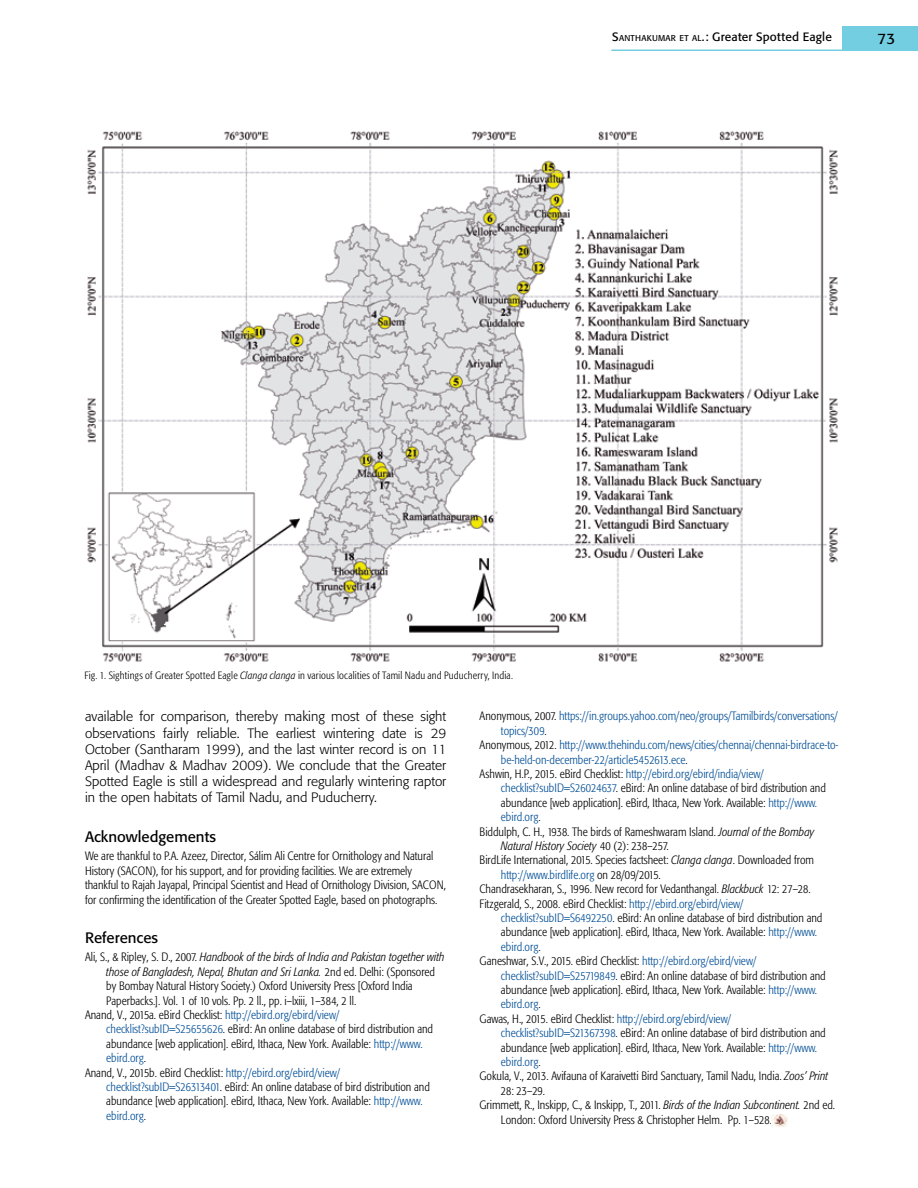
<style>
.page{position:relative;width:918px;height:1188px;background:#fff}
.page>*{position:absolute;margin:0;border:0;box-sizing:border-box;transform-origin:0 0}
.t1{font:15px "Formata";color:#000}
.t2{font:300 13.5px/16.2px "Formata";color:#000;text-align:justify}
.t3{font:300 condensed 12px/14.4px "Formata";color:#000}
.t4{font:300 condensed 12px "Formata";color:#004e96}
.t5{font:italic 300 condensed 12px "Formata";color:#000}
.t6{font:12px "Formata";letter-spacing:.02em;color:#000}
.t7{font:300 condensed 10.5px "Formata";letter-spacing:.015em;color:#000}
.s1{font-style:inherit}
.s2{font-size:8.4px}
.s3{font-style:italic}
.s4{font-style:normal}
.s5{color:#004e96}
.s6{color:#000}
</style>
<div class="page">
<img style="left:772px;top:1115px;width:16px;height:12px">
<img style="left:87px;top:131px;width:751px;height:531px">
<div style="left:842px;top:26px;width:76px;height:24px;background:#74cee2"></div>
<hr style="left:611px;top:50px;width:307px;height:1px;background:#74cee2">
<p class="t6" style="left:612px;top:30px;width:221px"><span class="s1">S</span><span class="s2">ANTHAKUMAR ET AL</span><span class="s1">.:</span> Greater Spotted Eagle</p>
<p class="t1" style="left:878px;top:29px;width:19px">73</p>
<p class="t7" style="left:84px;top:670px;width:430px">Fig. 1. Sightings of Greater Spotted Eagle <span class="s3">Clanga clanga</span> in various localities of Tamil Nadu and Puducherry, India.</p>
<p class="t2" style="left:85px;top:709px;width:363px">available for comparison, thereby making most of these sight observations fairly reliable. The earliest wintering date is 29<br>October (Santharam 1999), and the last winter record is on 11<br>April (Madhav &amp; Madhav 2009). We conclude that the Greater Spotted Eagle is still a widespread and regularly wintering raptor in the open habitats of Tamil Nadu, and Puducherry.</p>
<p class="t1" style="left:85px;top:827px;width:132px">Acknowledgements</p>
<p class="t3" style="left:85px;top:849px;width:362px">We are thankful to P.A. Azeez, Director, Sálim Ali Centre for Ornithology and Natural History (SACON), for his support, and for providing facilities. We are extremely thankful to Rajah Jayapal, Principal Scientist and Head of Ornithology Division, SACON, for confirming the identification of the Greater Spotted Eagle, based on photographs.</p>
<p class="t1" style="left:85px;top:928px;width:75px">References</p>
<p class="t5" style="left:85px;top:950px;width:361px"><span class="s4">Ali, S., &amp; Ripley, S. D., 2007.</span> Handbook of the birds of India and Pakistan together with</p>
<p class="t5" style="left:106px;top:965px;width:330px">those of Bangladesh, Nepal, Bhutan and Sri Lanka. <span class="s4">2nd ed. Delhi: (Sponsored</span></p>
<p class="t3" style="left:106px;top:979px;width:308px">by Bombay Natural History Society.) Oxford University Press [Oxford India</p>
<p class="t3" style="left:106px;top:993px;width:251px">Paperbacks.]. Vol. 1 of 10 vols. Pp. 2 ll., pp. i–lxiii, 1–384, 2 ll.</p>
<p class="t3" style="left:85px;top:1008px;width:256px">Anand, V., 2015a. eBird Checklist: <span class="s5">http://ebird.org/ebird/view/</span></p>
<p class="t3" style="left:106px;top:1022px;width:328px"><span class="s5">checklist?subID=S25655626</span>. eBird: An online database of bird distribution and</p>
<p class="t3" style="left:106px;top:1037px;width:318px">abundance [web application]. eBird, Ithaca, New York. Available: <span class="s5">http://www.</span></p>
<p class="t4" style="left:106px;top:1051px;width:41px">ebird.org<span class="s6">.</span></p>
<p class="t3" style="left:85px;top:1065px;width:257px">Anand, V., 2015b. eBird Checklist: <span class="s5">http://ebird.org/ebird/view/</span></p>
<p class="t3" style="left:106px;top:1080px;width:325px"><span class="s5">checklist?subID=S26313401</span>. eBird: An online database of bird distribution and</p>
<p class="t3" style="left:106px;top:1094px;width:318px">abundance [web application]. eBird, Ithaca, New York. Available: <span class="s5">http://www.</span></p>
<p class="t4" style="left:106px;top:1109px;width:41px">ebird.org<span class="s6">.</span></p>
<p class="t4" style="left:480px;top:709px;width:360px"><span class="s6">Anonymous, 2007.</span> https://in.groups.yahoo.com/neo/groups/Tamilbirds/conversations/</p>
<p class="t4" style="left:501px;top:724px;width:47px">topics/309<span class="s6">.</span></p>
<p class="t4" style="left:480px;top:738px;width:360px"><span class="s6">Anonymous, 2012.</span> http://www.thehindu.com/news/cities/chennai/chennai-birdrace-to-</p>
<p class="t4" style="left:501px;top:752px;width:188px">be-held-on-december-22/article5452613.ece<span class="s6">.</span></p>
<p class="t4" style="left:480px;top:767px;width:286px"><span class="s6">Ashwin, H.P., 2015. eBird Checklist:</span> http://ebird.org/ebird/india/view/</p>
<p class="t3" style="left:501px;top:781px;width:326px"><span class="s5">checklist?subID=S26024637</span>. eBird: An online database of bird distribution and</p>
<p class="t3" style="left:501px;top:796px;width:318px">abundance [web application]. eBird, Ithaca, New York. Available: <span class="s5">http://www.</span></p>
<p class="t4" style="left:501px;top:810px;width:41px">ebird.org<span class="s6">.</span></p>
<p class="t3" style="left:480px;top:824px;width:336px">Biddulph, C. H., 1938. The birds of Rameshwaram Island. <span class="s3">Journal of the Bombay</span></p>
<p class="t5" style="left:501px;top:839px;width:169px">Natural History Society <span class="s4">40 (2): 238–257.</span></p>
<p class="t3" style="left:480px;top:853px;width:336px">BirdLife International, 2015. Species factsheet: <span class="s3">Clanga clanga</span>. Downloaded from</p>
<p class="t4" style="left:501px;top:868px;width:161px">http://www.birdlife.org <span class="s6">on 28/09/2015.</span></p>
<p class="t3" style="left:480px;top:882px;width:332px">Chandrasekharan, S., 1996. New record for Vedanthangal. <span class="s3">Blackbuck</span> 12: 27–28.</p>
<p class="t3" style="left:480px;top:896px;width:266px">Fitzgerald, S., 2008. eBird Checklist: <span class="s5">http://ebird.org/ebird/view/</span></p>
<p class="t3" style="left:501px;top:911px;width:323px"><span class="s5">checklist?subID=S6492250</span>. eBird: An online database of bird distribution and</p>
<p class="t3" style="left:501px;top:925px;width:318px">abundance [web application]. eBird, Ithaca, New York. Available: <span class="s5">http://www.</span></p>
<p class="t4" style="left:501px;top:940px;width:41px">ebird.org<span class="s6">.</span></p>
<p class="t3" style="left:480px;top:954px;width:278px">Ganeshwar, S.V., 2015. eBird Checklist: <span class="s5">http://ebird.org/ebird/view/</span></p>
<p class="t3" style="left:501px;top:968px;width:326px"><span class="s5">checklist?subID=S25719849</span>. eBird: An online database of bird distribution and</p>
<p class="t3" style="left:501px;top:983px;width:318px">abundance [web application]. eBird, Ithaca, New York. Available: <span class="s5">http://www.</span></p>
<p class="t4" style="left:501px;top:997px;width:41px">ebird.org<span class="s6">.</span></p>
<p class="t3" style="left:480px;top:1012px;width:253px">Gawas, H., 2015. eBird Checklist: <span class="s5">http://ebird.org/ebird/view/</span></p>
<p class="t3" style="left:501px;top:1026px;width:326px"><span class="s5">checklist?subID=S21367398</span>. eBird: An online database of bird distribution and</p>
<p class="t3" style="left:501px;top:1040px;width:318px">abundance [web application]. eBird, Ithaca, New York. Available: <span class="s5">http://www.</span></p>
<p class="t4" style="left:501px;top:1055px;width:41px">ebird.org<span class="s6">.</span></p>
<p class="t3" style="left:480px;top:1069px;width:350px">Gokula, V., 2013. Avifauna of Karaivetti Bird Sanctuary, Tamil Nadu, India. <span class="s3">Zoos’ Print</span></p>
<p class="t3" style="left:501px;top:1084px;width:46px">28: 23–29.</p>
<p class="t3" style="left:480px;top:1098px;width:357px">Grimmett, R., Inskipp, C., &amp; Inskipp, T., 2011. <span class="s3">Birds of the Indian Subcontinent.</span> 2nd ed.</p>
<p class="t3" style="left:501px;top:1113px;width:273px">London: Oxford University Press &amp; Christopher Helm. Pp. 1–528.</p>
</div>
